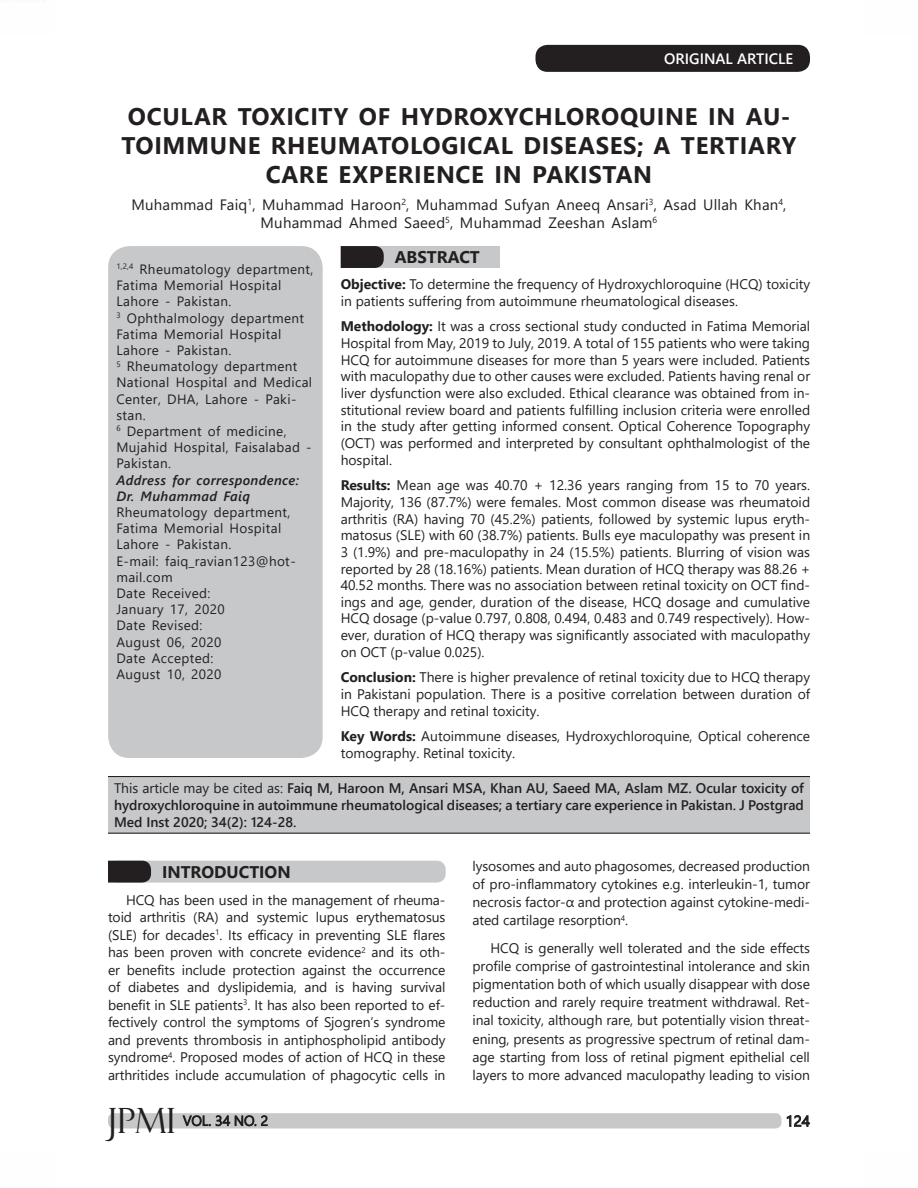
<style>
.page{position:relative;width:918px;height:1188px;background:#fff}
.page>*{position:absolute;margin:0;border:0;box-sizing:border-box;transform-origin:0 0}
.t1{font:34.8px "Felix Titling";color:#231f20}
.big_heading{font:700 24px/28.8px "Segoe UI";letter-spacing:.03em;color:#231f20;text-align:center}
.t2{font:700 16.8px "Segoe UI";color:#231f20}
.big_heading-2{font:15px/18px "Segoe UI";letter-spacing:.015em;color:#231f20;text-align:center}
.table_text{font:600 15px "Segoe UI";color:#fff}
.abstract_body_text{font:13.8px/16.6px "Segoe UI";color:#231f20;text-align:justify}
.Body_Text{font:13.8px/17.5px "Segoe UI";letter-spacing:-.005em;color:#231f20;text-align:justify}
.text_between_2_lines{font:600 13.8px/17.2px "Segoe UI";color:#231f20;text-align:justify}
.t3{font:300 13.8px "Segoe UI";color:#231f20}
.frame_text_first_pag{font:13.5px/16.2px "Segoe UI";letter-spacing:.025em;color:#231f20}
.frame_text_first_pag-2{font:italic 600 13.5px "Segoe UI";letter-spacing:.03em;color:#231f20}
.s1{font-weight:700}
.s2{font-weight:400}
</style>
<div class="page">
<div style="left:108px;top:1113px;width:674px;height:15px;background:#c7c8ca;border-radius:6px"></div>
<svg style="left:182px;top:1115px;width:86px;height:12px"></svg>
<svg style="left:787px;top:1115px;width:23px;height:12px"></svg>
<div style="left:536px;top:45px;width:274px;height:27px;background:#231f20;border-radius:12px"></div>
<div style="left:108px;top:861px;width:338px;height:22px;background:#c7c8ca;border-radius:9px"></div>
<svg style="left:108px;top:861px;width:43px;height:22px"></svg>
<div style="left:108px;top:776px;width:702px;height:58px;background:#c7c8ca"></div>
<hr style="left:108px;top:776px;width:702px;height:1px;background:#231f20">
<hr style="left:108px;top:833px;width:702px;height:1px;background:#231f20">
<div style="left:341px;top:246px;width:158px;height:22px;background:#c7c8ca"></div>
<svg style="left:341px;top:246px;width:43px;height:22px"></svg>
<div style="left:108px;top:246px;width:215px;height:512px;background:#c7c8ca;border-radius:22px"></div>
<p class="table_text" style="left:664px;top:44px;width:131px">ORIGINAL ARTICLE</p>
<p class="big_heading" style="left:122px;top:101px;width:676px">OCULAR TOXICITY OF HYDROXYCHLOROQUINE IN AU-<br>TOIMMUNE RHEUMATOLOGICAL DISEASES; A TERTIARY<br>CARE EXPERIENCE IN PAKISTAN</p>
<p class="big_heading-2" style="left:131px;top:194px;width:657px">Muhammad Faiq<sup>1</sup>, Muhammad Haroon<sup>2</sup>, Muhammad Sufyan Aneeq Ansari<sup>3</sup>, Asad Ullah Khan<sup>4</sup>,<br>Muhammad Ahmed Saeed<sup>5</sup>, Muhammad Zeeshan Aslam<sup>6</sup></p>
<p class="frame_text_first_pag" style="left:116px;top:260px;width:199px"><sup>1,2,4</sup> Rheumatology department,<br>Fatima Memorial Hospital<br>Lahore - Pakistan.</p>
<p class="frame_text_first_pag" style="left:116px;top:308px;width:189px"><sup>3</sup> Ophthalmology department<br>Fatima Memorial Hospital<br>Lahore - Pakistan.</p>
<p class="frame_text_first_pag" style="left:116px;top:357px;width:197px"><sup>5</sup> Rheumatology department<br>National Hospital and Medical<br>Center, DHA, Lahore - Paki&shy;stan.</p>
<p class="frame_text_first_pag" style="left:116px;top:422px;width:197px"><sup>6</sup> Department of medicine,<br>Mujahid Hospital, Faisalabad -<br>Pakistan.</p>
<p class="frame_text_first_pag-2" style="left:116px;top:467px;width:184px">Address for correspondence:</p>
<p class="frame_text_first_pag-2" style="left:116px;top:483px;width:135px">Dr. Muhammad Faiq</p>
<p class="frame_text_first_pag" style="left:116px;top:503px;width:175px">Rheumatology department,<br>Fatima Memorial Hospital<br>Lahore - Pakistan.</p>
<p class="frame_text_first_pag" style="left:116px;top:551px;width:181px">E-mail: faiq_ravian123@hot&shy;mail.com</p>
<p class="frame_text_first_pag" style="left:116px;top:584px;width:95px">Date Received:</p>
<p class="frame_text_first_pag" style="left:116px;top:600px;width:110px">January 17, 2020</p>
<p class="frame_text_first_pag" style="left:116px;top:616px;width:88px">Date Revised:</p>
<p class="frame_text_first_pag" style="left:116px;top:632px;width:107px">August 06, 2020</p>
<p class="frame_text_first_pag" style="left:116px;top:649px;width:98px">Date Accepted:</p>
<p class="frame_text_first_pag" style="left:116px;top:665px;width:107px">August 10, 2020</p>
<p class="t2" style="left:395px;top:241px;width:87px">ABSTRACT</p>
<p class="abstract_body_text" style="left:341px;top:275px;width:471px"><span class="s1">Objective:</span> To determine the frequency of Hydroxychloroquine (HCQ) toxicity in patients suffering from autoimmune rheumatological diseases.</p>
<p class="abstract_body_text" style="left:341px;top:317px;width:471px"><span class="s1">Methodology:</span> It was a cross sectional study conducted in Fatima Memorial Hospital from May, 2019 to July, 2019. A total of 155 patients who were taking HCQ for autoimmune diseases for more than 5 years were included. Patients with maculopathy due to other causes were excluded. Patients having renal or liver dysfunction were also excluded. Ethical clearance was obtained from in&shy;stitutional review board and patients fulfilling inclusion criteria were enrolled in the study after getting informed consent. Optical Coherence Topography (OCT) was performed and interpreted by consultant ophthalmologist of the hospital.</p>
<p class="abstract_body_text" style="left:341px;top:476px;width:471px"><span class="s1">Results:</span> Mean age was 40.70 + 12.36 years ranging from 15 to 70 years.<br>Majority, 136 (87.7%) were females. Most common disease was rheumatoid arthritis (RA) having 70 (45.2%) patients, followed by systemic lupus eryth&shy;matosus (SLE) with 60 (38.7%) patients. Bulls eye maculopathy was present in 3 (1.9%) and pre-maculopathy in 24 (15.5%) patients. Blurring of vision was reported by 28 (18.16%) patients. Mean duration of HCQ therapy was 88.26 + 40.52 months. There was no association between retinal toxicity on OCT find&shy;ings and age, gender, duration of the disease, HCQ dosage and cumulative HCQ dosage (p-value 0.797, 0.808, 0.494, 0.483 and 0.749 respectively). How&shy;ever, duration of HCQ therapy was significantly associated with maculopathy on OCT (p-value 0.025).</p>
<p class="abstract_body_text" style="left:341px;top:668px;width:471px"><span class="s1">Conclusion:</span> There is higher prevalence of retinal toxicity due to HCQ therapy in Pakistani population. There is a positive correlation between duration of HCQ therapy and retinal toxicity.</p>
<p class="abstract_body_text" style="left:341px;top:727px;width:471px"><span class="s1">Key Words:</span> Autoimmune diseases, Hydroxychloroquine, Optical coherence tomography. Retinal toxicity.</p>
<p class="text_between_2_lines" style="left:114px;top:778px;width:692px"><span class="s2">This article may be cited as:</span> Faiq M, Haroon M, Ansari MSA, Khan AU, Saeed MA, Aslam MZ. Ocular toxicity of hydroxychloroquine in autoimmune rheumatological diseases; a tertiary care experience in Pakistan. J Postgrad Med Inst 2020; 34(2): 124-28.</p>
<p class="t2" style="left:162px;top:856px;width:130px">INTRODUCTION</p>
<p class="Body_Text" style="left:108px;top:890px;width:339px;text-indent:18px">HCQ has been used in the management of rheuma&shy;toid arthritis (RA) and systemic lupus erythematosus (SLE) for decades<sup>1</sup>. Its efficacy in preventing SLE flares has been proven with concrete evidence<sup>2</sup> and its oth&shy;er benefits include protection against the occurrence of diabetes and dyslipidemia, and is having survival benefit in SLE patients<sup>3</sup>. It has also been reported to ef&shy;fectively control the symptoms of Sjogren’s syndrome and prevents thrombosis in antiphospholipid antibody syndrome<sup>4</sup>. Proposed modes of action of HCQ in these arthritides include accumulation of phagocytic cells in</p>
<p class="Body_Text" style="left:472px;top:856px;width:339px;line-height:18.1px">lysosomes and auto phagosomes, decreased production of pro-inflammatory cytokines e.g. interleukin-1, tumor necrosis factor-α and protection against cytokine-medi&shy;ated cartilage resorption<sup>4</sup>.</p>
<p class="Body_Text" style="left:472px;top:937px;width:339px;line-height:18.1px;text-indent:18px">HCQ is generally well tolerated and the side effects profile comprise of gastrointestinal intolerance and skin pigmentation both of which usually disappear with dose reduction and rarely require treatment withdrawal. Ret&shy;inal toxicity, although rare, but potentially vision threat&shy;ening, presents as progressive spectrum of retinal dam&shy;age starting from loss of retinal pigment epithelial cell layers to more advanced maculopathy leading to vision</p>
<h1 class="t1" style="left:108px;top:1101px;width:69px">JPMI</h1>
<p class="t3" style="left:183px;top:1108px;width:87px">VOL. 34 NO. 2</p>
<p class="big_heading-2" style="left:786px;top:1111px;width:26px">124</p>
</div>
